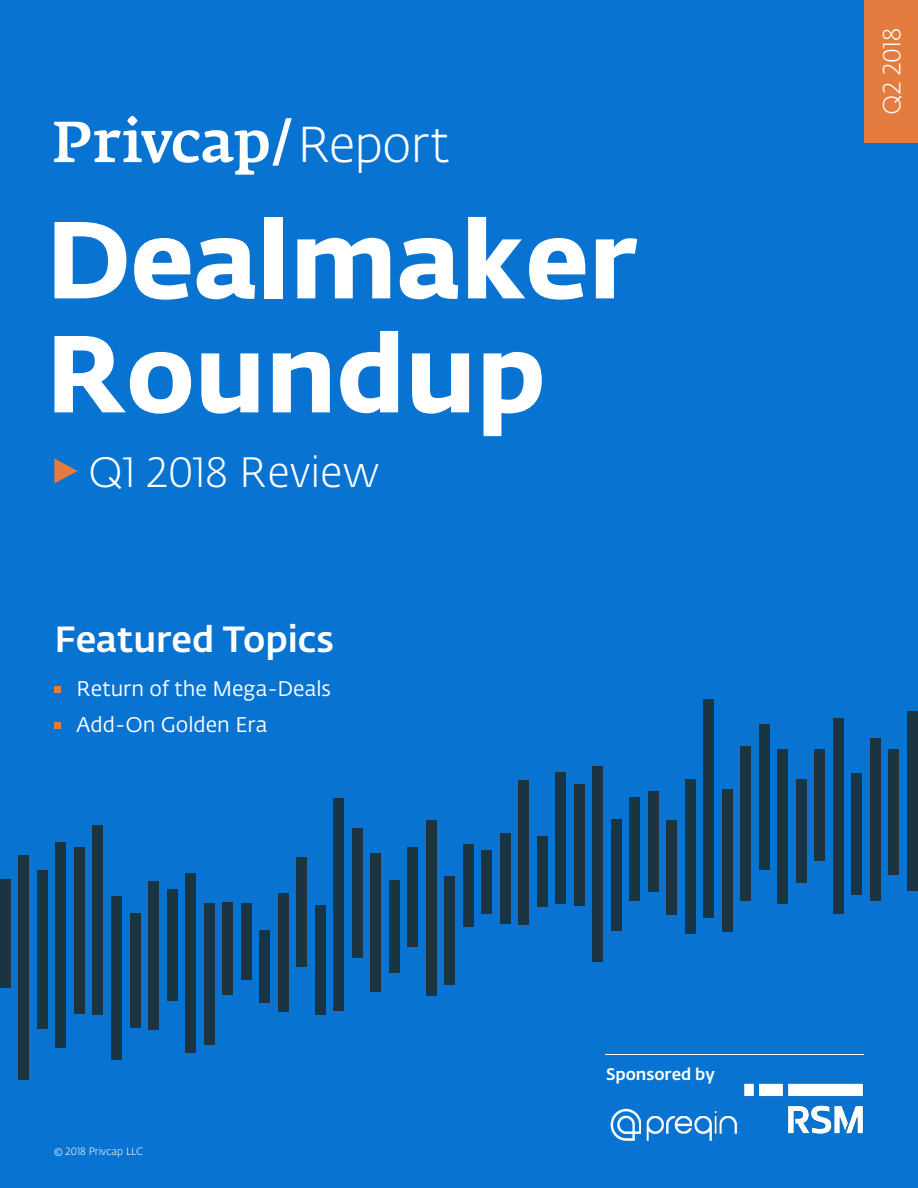
<style>
.page{position:relative;width:918px;height:1188px;background:#0873d1}
.page>*{position:absolute;margin:0;border:0;box-sizing:border-box;transform-origin:0 0}
.MainHeadline{font:700 108px "Fedra Sans Alt Pro";color:#fff}
.BodyCopy_ParaIndent{font:300 49.95px "Fedra Sans Alt Pro";letter-spacing:-.02em;color:#fff}
.MainHeadline-2{font:300 42px "Fedra Sans Alt Pro";color:#fff}
.MainHeadline-3{font:500 36px "Fedra Sans Alt Pro";color:#fff}
.t1{font:300 24.6px "Fedra Sans Alt Pro";color:#fff}
.MainHeadline-4{font:21px "Fedra Sans Alt Pro";color:#fff}
.t2{font:500 16.5px "Fedra Sans Alt Pro";color:#fff}
.t3{font:300 10.5px "Fedra Sans Alt Pro";color:#fff}
</style>
<div class="page">
<div style="left:722px;top:789px;width:10px;height:142px;background:#1a3441"></div>
<div style="left:741px;top:746px;width:10px;height:154px;background:#1a3441"></div>
<div style="left:759px;top:725px;width:10px;height:145px;background:#1a3441"></div>
<div style="left:778px;top:750px;width:10px;height:154px;background:#1a3441"></div>
<div style="left:796px;top:779px;width:10px;height:103px;background:#1a3441"></div>
<div style="left:815px;top:749px;width:10px;height:112px;background:#1a3441"></div>
<div style="left:833px;top:718px;width:10px;height:196px;background:#1a3441"></div>
<div style="left:852px;top:773px;width:10px;height:122px;background:#1a3441"></div>
<div style="left:870px;top:738px;width:10px;height:163px;background:#1a3441"></div>
<div style="left:889px;top:749px;width:10px;height:126px;background:#1a3441"></div>
<div style="left:907px;top:712px;width:10px;height:179px;background:#1a3441"></div>
<div style="left:704px;top:699px;width:10px;height:219px;background:#1a3441"></div>
<div style="left:685px;top:779px;width:10px;height:155px;background:#1a3441"></div>
<div style="left:667px;top:820px;width:10px;height:95px;background:#1a3441"></div>
<div style="left:648px;top:791px;width:10px;height:101px;background:#1a3441"></div>
<div style="left:630px;top:797px;width:10px;height:104px;background:#1a3441"></div>
<div style="left:611px;top:819px;width:10px;height:112px;background:#1a3441"></div>
<div style="left:593px;top:766px;width:10px;height:196px;background:#1a3441"></div>
<div style="left:574px;top:784px;width:10px;height:122px;background:#1a3441"></div>
<div style="left:556px;top:772px;width:10px;height:132px;background:#1a3441"></div>
<div style="left:537px;top:836px;width:10px;height:71px;background:#1a3441"></div>
<div style="left:519px;top:780px;width:10px;height:145px;background:#1a3441"></div>
<div style="left:93px;top:825px;width:10px;height:190px;background:#1a3441"></div>
<div style="left:315px;top:905px;width:10px;height:109px;background:#1a3441"></div>
<div style="left:334px;top:798px;width:10px;height:212px;background:#1a3441"></div>
<div style="left:352px;top:828px;width:10px;height:130px;background:#1a3441"></div>
<div style="left:371px;top:854px;width:10px;height:138px;background:#1a3441"></div>
<div style="left:389px;top:880px;width:10px;height:93px;background:#1a3441"></div>
<div style="left:408px;top:847px;width:10px;height:100px;background:#1a3441"></div>
<div style="left:426px;top:820px;width:10px;height:176px;background:#1a3441"></div>
<div style="left:445px;top:876px;width:10px;height:109px;background:#1a3441"></div>
<div style="left:0;top:879px;width:10px;height:109px;background:#1a3441"></div>
<div style="left:19px;top:855px;width:10px;height:225px;background:#1a3441"></div>
<div style="left:463px;top:845px;width:10px;height:82px;background:#1a3441"></div>
<div style="left:37px;top:870px;width:10px;height:158px;background:#1a3441"></div>
<div style="left:482px;top:850px;width:10px;height:64px;background:#1a3441"></div>
<div style="left:56px;top:842px;width:10px;height:206px;background:#1a3441"></div>
<div style="left:500px;top:833px;width:10px;height:91px;background:#1a3441"></div>
<div style="left:74px;top:847px;width:11px;height:167px;background:#1a3441"></div>
<div style="left:297px;top:857px;width:10px;height:109px;background:#1a3441"></div>
<div style="left:278px;top:893px;width:10px;height:118px;background:#1a3441"></div>
<div style="left:260px;top:931px;width:10px;height:72px;background:#1a3441"></div>
<div style="left:241px;top:903px;width:10px;height:77px;background:#1a3441"></div>
<div style="left:223px;top:902px;width:10px;height:93px;background:#1a3441"></div>
<div style="left:204px;top:903px;width:10px;height:142px;background:#1a3441"></div>
<div style="left:185px;top:874px;width:11px;height:179px;background:#1a3441"></div>
<div style="left:167px;top:889px;width:10px;height:111px;background:#1a3441"></div>
<div style="left:148px;top:881px;width:11px;height:149px;background:#1a3441"></div>
<div style="left:130px;top:913px;width:10px;height:115px;background:#1a3441"></div>
<div style="left:111px;top:896px;width:11px;height:164px;background:#1a3441"></div>
<img style="left:610px;top:1108px;width:125px;height:33px">
<img style="left:735px;top:1083px;width:129px;height:51px">
<hr style="left:605px;top:1054px;width:259px;height:1px;background:#fff">
<div style="left:864px;top:0;width:54px;height:143px;background:#e37c3e"></div>
<svg style="left:54px;top:116px;width:238px;height:59px"></svg>
<svg style="left:54px;top:459px;width:24px;height:24px"></svg>
<div style="left:54px;top:686px;width:7px;height:7px;background:#e37c3e"></div>
<div style="left:54px;top:722px;width:7px;height:7px;background:#e37c3e"></div>
<p class="BodyCopy_ParaIndent" style="left:298px;top:111px;width:153px">Report</p>
<p class="MainHeadline" style="left:46px;top:174px;width:593px">Dealmaker</p>
<p class="MainHeadline" style="left:46px;top:288px;width:501px">Roundup</p>
<p class="MainHeadline-2" style="left:88px;top:444px;width:293px">Q1 2018 Review</p>
<p class="MainHeadline-3" style="left:54px;top:612px;width:281px">Featured Topics</p>
<p class="MainHeadline-4" style="left:76px;top:674px;width:256px">Return of the Mega-Deals</p>
<p class="MainHeadline-4" style="left:76px;top:710px;width:192px">Add-On Golden Era</p>
<p class="t3" style="left:54px;top:1144px;width:91px">© 2018 Privcap LLC</p>
<p class="t2" style="left:606px;top:1061px;width:110px">Sponsored by</p>
<p class="t1" style="left:876px;top:115px;width:89px;rotate:-90deg">Q2 2018</p>
</div>
